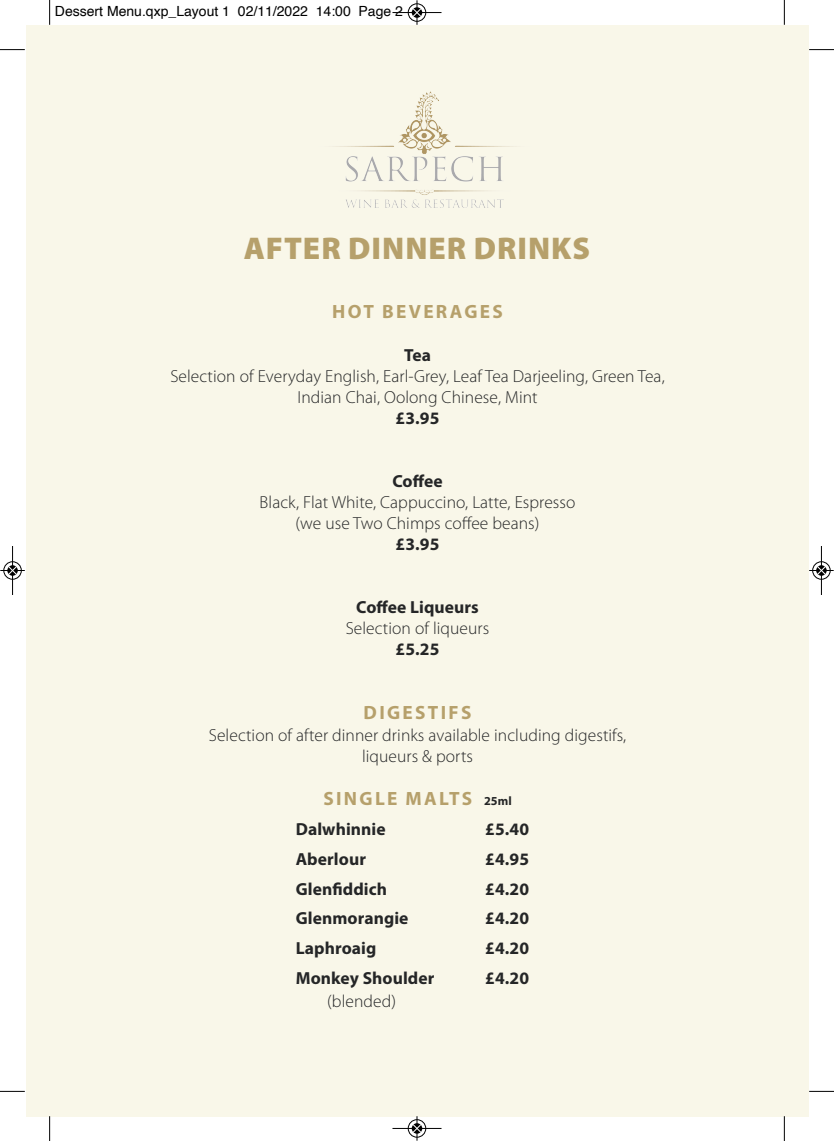
<style>
.page{position:relative;width:834px;height:1141px;background:#fff}
.page>*{position:absolute;margin:0;border:0;box-sizing:border-box;transform-origin:0 0}
.t1{font:900 31.5px "Myriad Pro";letter-spacing:.03em;color:#b6a06b}
.t2{font:700 19.25px "Myriad Pro";letter-spacing:.12em;color:#b6a06b}
.t3{font:300 17.5px/21px "Myriad Pro";letter-spacing:.005em;color:#252627;text-align:center}
.t4{font:700 17.5px "Myriad Pro";letter-spacing:.005em;color:#252627}
.t5{font:14px "Helvetica";color:#000}
.s1{font-weight:700}
.s2{font-size:12.25px;color:#252627}
</style>
<div class="page">
<div style="left:26px;top:25px;width:783px;height:1091px;background:#f9f7e9"></div>
<img style="left:336px;top:91px;width:177px;height:117px">
<svg style="left:49px;top:0;width:1px;height:25px"></svg>
<svg style="left:0;top:49px;width:25px;height:1px"></svg>
<svg style="left:783px;top:0;width:1px;height:25px"></svg>
<svg style="left:809px;top:49px;width:24px;height:1px"></svg>
<svg style="left:49px;top:1116px;width:1px;height:25px"></svg>
<svg style="left:0;top:1091px;width:25px;height:1px"></svg>
<svg style="left:783px;top:1116px;width:1px;height:25px"></svg>
<svg style="left:809px;top:1091px;width:24px;height:1px"></svg>
<div style="left:407px;top:3px;width:19px;height:19px;border:1px solid #fff;border-radius:50%"></div>
<hr style="left:392px;top:12px;width:49px;height:1px;background:#000">
<div style="left:408px;top:4px;width:18px;height:18px;border:1px solid #000;border-radius:50%"></div>
<svg style="left:412px;top:0;width:9px;height:25px"></svg>
<div style="left:407px;top:1119px;width:19px;height:19px;border:1px solid #fff;border-radius:50%"></div>
<hr style="left:392px;top:1128px;width:49px;height:1px;background:#000">
<div style="left:408px;top:1119px;width:18px;height:18px;border:1px solid #000;border-radius:50%"></div>
<svg style="left:412px;top:1116px;width:9px;height:25px"></svg>
<div style="left:3px;top:561px;width:19px;height:19px;border:1px solid #fff;border-radius:50%"></div>
<hr style="left:12px;top:546px;width:1px;height:49px;background:#000">
<div style="left:4px;top:562px;width:18px;height:17px;border:1px solid #000;border-radius:50%"></div>
<svg style="left:0;top:566px;width:25px;height:9px"></svg>
<div style="left:812px;top:561px;width:18px;height:19px;border:1px solid #fff;border-radius:50%"></div>
<hr style="left:821px;top:546px;width:1px;height:49px;background:#000">
<div style="left:812px;top:562px;width:18px;height:17px;border:1px solid #000;border-radius:50%"></div>
<svg style="left:809px;top:566px;width:24px;height:9px"></svg>
<p class="t5" style="left:55px;top:5px;width:349px">Dessert Menu.qxp_Layout 1 02/11/2022 14:00 Page 2</p>
<p class="t1" style="left:244px;top:230px;width:348px">AFTER DINNER DRINKS</p>
<p class="t2" style="left:332px;top:304px;width:172px">HOT BEVERAGES</p>
<p class="t4" style="left:404px;top:348px;width:28px">Tea</p>
<p class="t3" style="left:170px;top:367px;width:496px">Selection of Everyday English, Earl-Grey, Leaf Tea Darjeeling, Green Tea,<br>Indian Chai, Oolong Chinese, Mint</p>
<p class="t4" style="left:395px;top:411px;width:45px">£3.95</p>
<p class="t3" style="left:259px;top:472px;width:317px"><span class="s1">Coffee<br></span>Black, Flat White, Cappuccino, Latte, Espresso</p>
<p class="t3" style="left:295px;top:514px;width:245px">(we use Two Chimps coffee beans)</p>
<p class="t4" style="left:395px;top:537px;width:45px">£3.95</p>
<p class="t4" style="left:356px;top:600px;width:124px">Coffee Liqueurs</p>
<p class="t3" style="left:345px;top:619px;width:145px">Selection of liqueurs</p>
<p class="t4" style="left:395px;top:642px;width:45px">£5.25</p>
<p class="t2" style="left:363px;top:705px;width:109px">DIGESTIFS</p>
<p class="t3" style="left:209px;top:726px;width:419px">Selection of after dinner drinks available including digestifs, liqueurs &amp; ports</p>
<p class="t2" style="left:323px;top:791px;width:190px">SINGLE MALTS <span class="s2">25ml</span></p>
<p class="t4" style="left:296px;top:822px;width:91px">Dalwhinnie</p>
<p class="t4" style="left:485px;top:822px;width:45px">£5.40</p>
<p class="t4" style="left:296px;top:852px;width:72px">Aberlour</p>
<p class="t4" style="left:485px;top:852px;width:45px">£4.95</p>
<p class="t4" style="left:296px;top:882px;width:93px">Glenfiddich</p>
<p class="t4" style="left:485px;top:882px;width:45px">£4.20</p>
<p class="t4" style="left:296px;top:912px;width:114px">Glenmorangie</p>
<p class="t4" style="left:485px;top:912px;width:45px">£4.20</p>
<p class="t4" style="left:296px;top:941px;width:82px">Laphroaig</p>
<p class="t4" style="left:485px;top:941px;width:45px">£4.20</p>
<p class="t4" style="left:296px;top:971px;width:140px">Monkey Shoulder</p>
<p class="t4" style="left:485px;top:971px;width:45px">£4.20</p>
<p class="t3" style="left:327px;top:992px;width:70px">(blended)</p>
</div>
